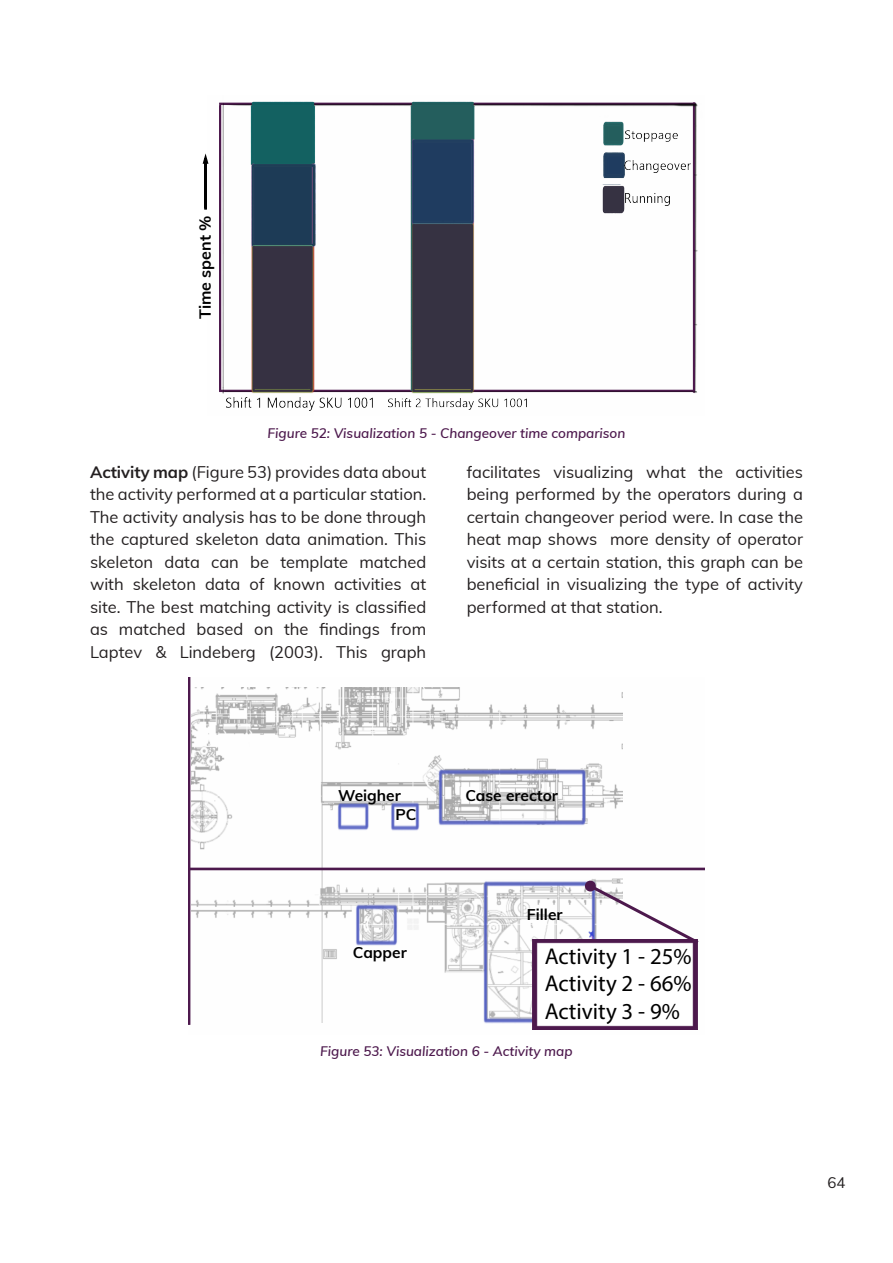
<style>
.page{position:relative;width:893px;height:1263px;background:#fff}
.page>*{position:absolute;margin:0;border:0;box-sizing:border-box;transform-origin:0 0}
.t1{font:22.95px/27.5px "Myriad Pro";color:#000;text-align:justify}
.Normal_text{font:16.5px/22.5px "Muli";color:#231f20;text-align:justify}
.t2{font:700 16.05px "Muli";color:#000}
.t3{font:700 15.45px "Muli";color:#000}
.t4{font:15px "Muli";color:#231f20}
.Image_caption{font:italic 600 13.5px "Muli";color:#4d194d}
.s1{font-weight:700}
</style>
<div class="page">
<img style="left:532px;top:1025px;width:166px;height:4px">
<svg style="left:188px;top:677px;width:516px;height:348px"></svg>
<div style="left:219px;top:105px;width:2px;height:286px;border:2px solid #4d194d"></div>
<div style="left:219px;top:390px;width:474px;height:2px;border:2px solid #4d194d"></div>
<div style="left:219px;top:103px;width:477px;height:2px;border:2px solid #4d194d"></div>
<img style="left:222px;top:101px;width:476px;height:292px">
<img style="left:625px;top:130px;width:53px;height:12px">
<img style="left:625px;top:194px;width:45px;height:11px">
<img style="left:624px;top:161px;width:67px;height:12px">
<img style="left:226px;top:398px;width:146px;height:12px">
<svg style="left:202px;top:155px;width:7px;height:55px"></svg>
<img style="left:389px;top:398px;width:137px;height:11px">
<p class="t2" style="left:193px;top:319px;width:105px;rotate:-90deg">Time spent %</p>
<p class="Image_caption" style="left:268px;top:423px;width:359px">Figure 52: Visualization 5 - Changeover time comparison</p>
<p class="Normal_text" style="left:90px;top:460px;width:338px"><span class="s1">Activity map</span> (Figure 53) provides data about the activity performed at a particular station.<br>The activity analysis has to be done through the captured skeleton data animation. This skeleton data can be template matched with skeleton data of known activities at site. The best matching activity is classified as matched based on the findings from Laptev &amp; Lindeberg (2003). This graph</p>
<p class="Normal_text" style="left:467px;top:460px;width:338px">facilitates visualizing what the activities being performed by the operators during a certain changeover period were. In case the heat map shows more density of operator visits at a certain station, this graph can be beneficial in visualizing the type of activity performed at that station.</p>
<p class="t3" style="left:338px;top:784px;width:64px">Weigher</p>
<p class="t3" style="left:395px;top:803px;width:22px">PC</p>
<p class="t3" style="left:353px;top:941px;width:55px">Capper</p>
<p class="t3" style="left:465px;top:784px;width:94px">Case erector</p>
<p class="t3" style="left:527px;top:903px;width:37px">Filler</p>
<p class="t1" style="left:545px;top:942px;width:148px">Activity 1 - 25% Activity 2 - 66% Activity 3 - 9%</p>
<p class="Image_caption" style="left:320px;top:1041px;width:254px">Figure 53: Visualization 6 - Activity map</p>
<p class="t4" style="left:827px;top:1172px;width:19px">64</p>
</div>
